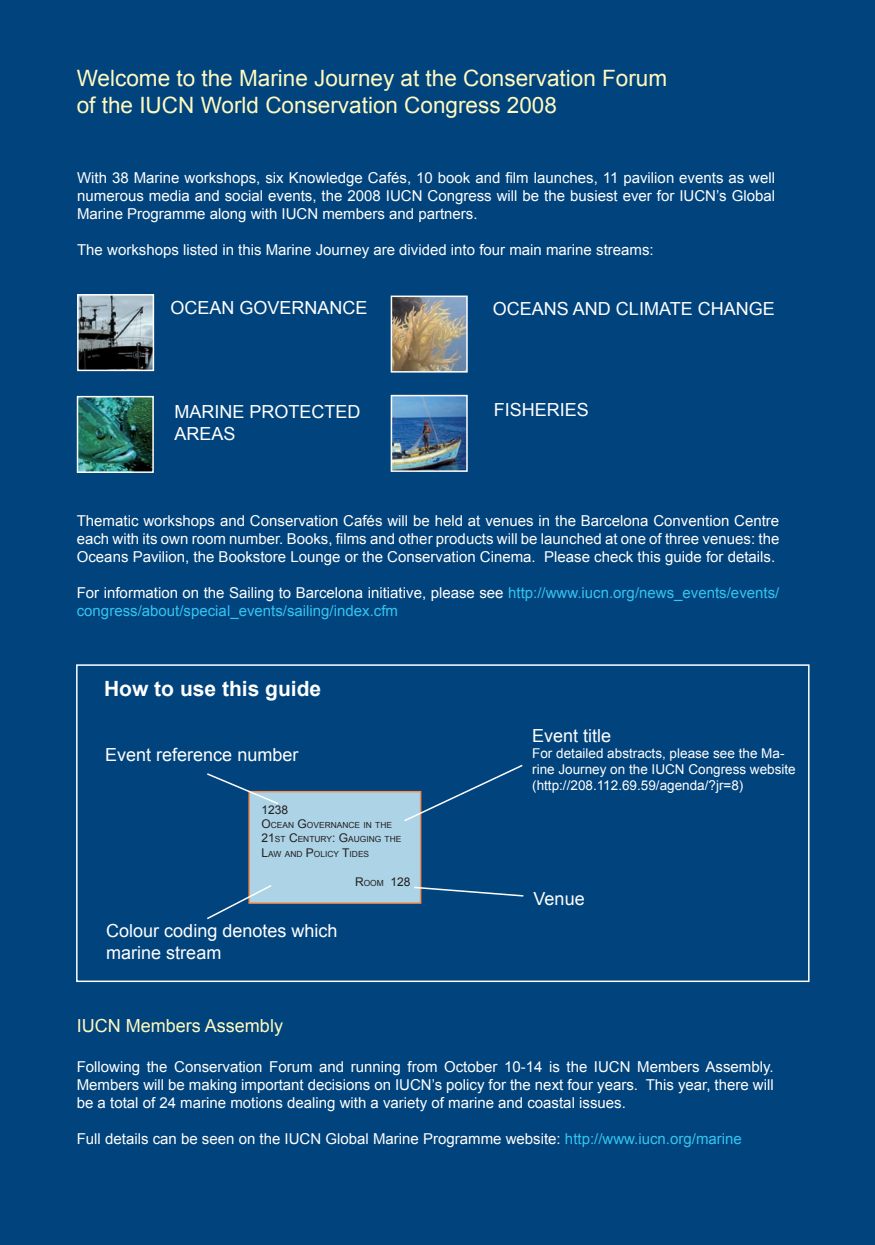
<style>
.page{position:relative;width:875px;height:1245px;background:#fff}
.page>*{position:absolute;margin:0;border:0;box-sizing:border-box;transform-origin:0 0}
.t1{font:22.5px/27px "Arial";color:#fffac0}
.t2{font:700 21px "Arial";color:#fff}
.t3{font:18px/21.6px "Arial";color:#fff}
.t4{font:18px "Arial";color:#fffac0}
.t5{font:15px/18px "Arial";color:#fff;text-align:justify}
.t6{font:15px/18px "Arial";color:#33c5f3}
.t7{font:13.5px/16.2px "Arial";color:#fff}
.t8{font:12px "Arial";color:#231f20}
.t9{font:8.4px/14.4px "Arial";color:#231f20}
.s1{color:#fff}
.s2{font-size:12px}
.s3{font-size:8.4px}
.s4{color:#33c5f3}
</style>
<div class="page">
<div style="left:0;top:0;width:874px;height:1244px;background:#01437c"></div>
<div style="left:76px;top:664px;width:733px;height:317px;border:2px solid #fff"></div>
<svg style="left:207px;top:764px;width:317px;height:156px"></svg>
<img style="left:80px;top:297px;width:71px;height:71px">
<div style="left:77px;top:294px;width:77px;height:77px;border:2px solid #fff"></div>
<img style="left:393px;top:298px;width:71px;height:71px">
<div style="left:390px;top:295px;width:77px;height:77px;border:2px solid #fff"></div>
<img style="left:80px;top:399px;width:71px;height:71px">
<div style="left:77px;top:396px;width:77px;height:77px;border:2px solid #fff"></div>
<img style="left:393px;top:398px;width:71px;height:71px">
<div style="left:390px;top:395px;width:77px;height:77px;border:2px solid #fff"></div>
<p class="t1" style="left:77px;top:64px;width:591px">Welcome to the Marine Journey at the Conservation Forum of the IUCN World Conservation Congress 2008</p>
<p class="t5" style="left:77px;top:169px;width:699px">With 38 Marine workshops, six Knowledge Cafés, 10 book and film launches, 11 pavilion events as well numerous media and social events, the 2008 IUCN Congress will be the busiest ever for IUCN’s Global Marine Programme along with IUCN members and partners.</p>
<p class="t5" style="left:77px;top:241px;width:578px">The workshops listed in this Marine Journey are divided into four main marine streams:</p>
<p class="t3" style="left:170px;top:297px;width:199px">OCEAN GOVERNANCE</p>
<p class="t3" style="left:492px;top:298px;width:283px">OCEANS AND CLIMATE CHANGE</p>
<p class="t3" style="left:174px;top:401px;width:188px">MARINE PROTECTED<br>AREAS</p>
<p class="t3" style="left:493px;top:399px;width:97px">FISHERIES</p>
<p class="t5" style="left:77px;top:511px;width:703px">Thematic workshops and Conservation Cafés will be held at venues in the Barcelona Convention Centre each with its own room number. Books, films and other products will be launched at one of three venues: the Oceans Pavilion, the Bookstore Lounge or the Conservation Cinema. Please check this guide for details.</p>
<p class="t6" style="left:77px;top:583px;width:703px"><span class="s1">For information on the Sailing to Barcelona initiative, please see</span> http://www.iucn.org/news_events/events/ congress/about/special_events/sailing/index.cfm</p>
<p class="t2" style="left:104px;top:676px;width:219px">How to use this guide</p>
<p class="t3" style="left:105px;top:744px;width:195px">Event reference number</p>
<p class="t8" style="left:261px;top:802px;width:28px">1238</p>
<p class="t9" style="left:261px;top:817px;width:141px"><span class="s2">O</span>CEAN <span class="s2">G</span>OVERNANCE IN THE<br><span class="s2">21</span>ST <span class="s2">C</span>ENTURY<span class="s2">: G</span>AUGING THE<br><span class="s2">L</span>AW AND <span class="s2">P</span>OLICY <span class="s2">T</span>IDES</p>
<p class="t8" style="left:355px;top:874px;width:57px">R<span class="s3">OOM</span> 128</p>
<p class="t3" style="left:106px;top:919px;width:233px">Colour coding denotes which marine stream</p>
<p class="t3" style="left:532px;top:724px;width:81px">Event title</p>
<p class="t7" style="left:532px;top:744px;width:265px">For detailed abstracts, please see the Ma&shy;rine Journey on the IUCN Congress website (http://208.112.69.59/agenda/?jr=8)</p>
<p class="t3" style="left:533px;top:887px;width:53px">Venue</p>
<p class="t4" style="left:77px;top:1015px;width:208px">IUCN Members Assembly</p>
<p class="t5" style="left:77px;top:1057px;width:698px">Following the Conservation Forum and running from October 10-14 is the IUCN Members Assembly.<br>Members will be making important decisions on IUCN’s policy for the next four years. This year, there will be a total of 24 marine motions dealing with a variety of marine and coastal issues.</p>
<p class="t5" style="left:77px;top:1129px;width:666px">Full details can be seen on the IUCN Global Marine Programme website: <span class="s4">http://www.iucn.org/marine</span></p>
</div>
